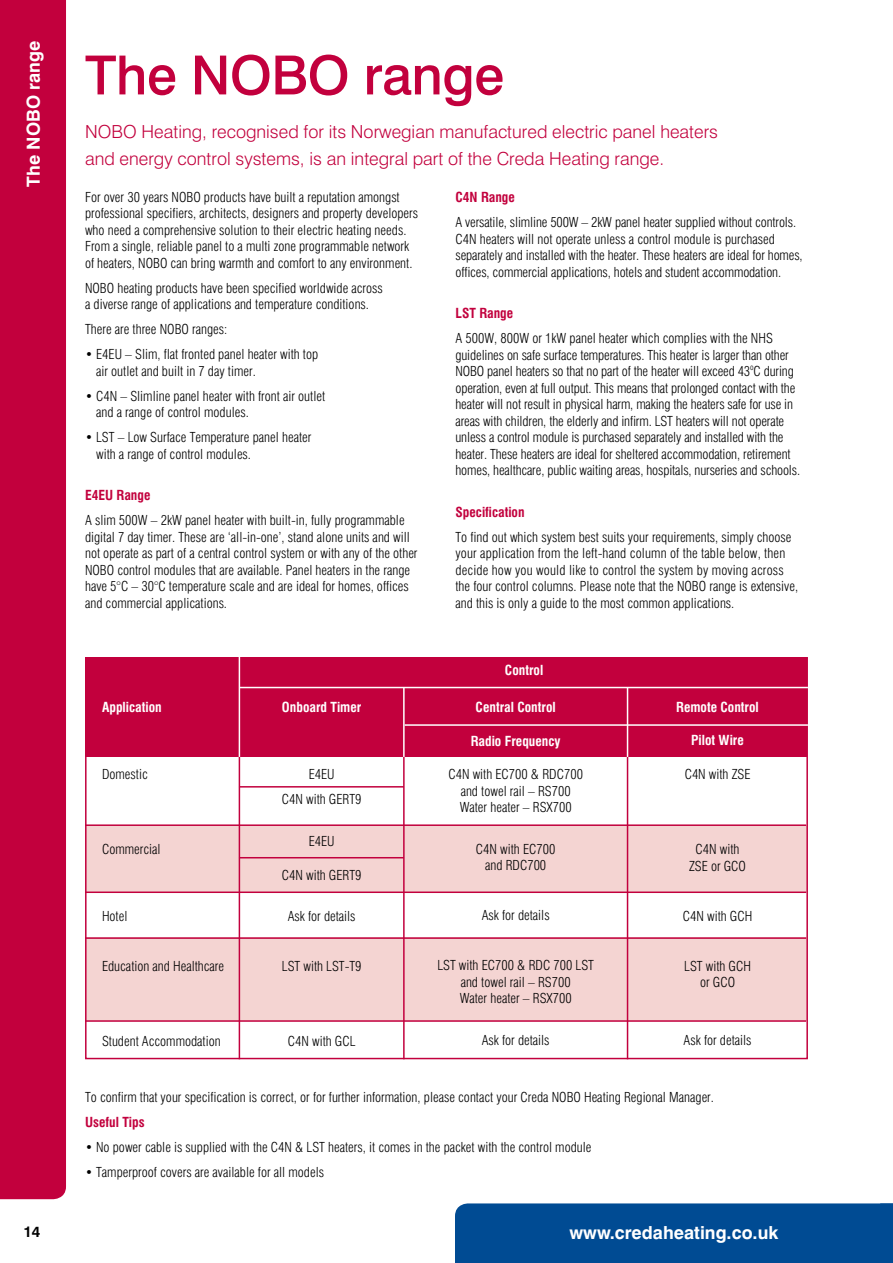
<style>
.page{position:relative;width:893px;height:1263px;background:#fff}
.page>*{position:absolute;margin:0;border:0;box-sizing:border-box;transform-origin:0 0}
.t1{font:500 54px "Swiss 721 BT";letter-spacing:-.01em;color:#c2003d}
.t2{font:300 18px/27px "Swiss 721 BT";color:#c2003d}
.t3{font:700 18px "Swiss 721 BT";color:#fff}
.t4{font:700 15px "Swiss 721 BT";color:#000}
.t5{font:300 condensed 13.5px/16.5px "Swiss 721 BT";color:#000}
.t6{font:700 condensed 13.5px "Swiss 721 BT";color:#fff}
.t7{font:700 condensed 13.5px "Swiss 721 BT";color:#c2003d}
</style>
<div class="page">
<div style="left:0;top:0;width:66px;height:1199px;background:#c2003d"></div>
<div style="left:455px;top:1203px;width:438px;height:60px;background:#004b93"></div>
<div style="left:86px;top:657px;width:721px;height:100px;background:#c2003d"></div>
<div style="left:86px;top:825px;width:721px;height:67px;background:#f4d4d2"></div>
<div style="left:86px;top:938px;width:721px;height:83px;background:#f4d4d2"></div>
<div style="left:85px;top:657px;width:723px;height:402px;border:2px solid #c2003d"></div>
<hr style="left:239px;top:757px;width:1px;height:302px;background:#c2003d">
<hr style="left:403px;top:757px;width:2px;height:302px;background:#c2003d">
<hr style="left:627px;top:757px;width:1px;height:302px;background:#c2003d">
<hr style="left:239px;top:656px;width:1px;height:101px;background:#fff">
<hr style="left:403px;top:687px;width:2px;height:70px;background:#fff">
<hr style="left:627px;top:687px;width:1px;height:70px;background:#fff">
<hr style="left:239px;top:857px;width:165px;height:1px;background:#c2003d">
<hr style="left:405px;top:724px;width:403px;height:2px;background:#fff">
<hr style="left:240px;top:687px;width:568px;height:1px;background:#fff">
<hr style="left:239px;top:786px;width:165px;height:1px;background:#c2003d">
<hr style="left:85px;top:824px;width:721px;height:2px;background:#c2003d">
<hr style="left:85px;top:891px;width:721px;height:2px;background:#c2003d">
<hr style="left:85px;top:937px;width:721px;height:2px;background:#c2003d">
<hr style="left:85px;top:1020px;width:721px;height:2px;background:#c2003d">
<h2 class="t3" style="left:22px;top:187px;width:147px;rotate:-90deg">The NOBO range</h2>
<p class="t4" style="left:23px;top:1222px;width:19px">14</p>
<h1 class="t1" style="left:85px;top:42px;width:421px">The NOBO range</h1>
<h2 class="t2" style="left:85px;top:118px;width:634px">NOBO Heating, recognised for its Norwegian manufactured electric panel heaters and energy control systems, is an integral part of the Creda Heating range.</h2>
<p class="t5" style="left:85px;top:188px;width:335px">For over 30 years NOBO products have built a reputation amongst professional specifiers, architects, designers and property developers who need a comprehensive solution to their electric heating needs.<br>From a single, reliable panel to a multi zone programmable network of heaters, NOBO can bring warmth and comfort to any environment.</p>
<p class="t5" style="left:85px;top:279px;width:299px">NOBO heating products have been specified worldwide across a diverse range of applications and temperature conditions.</p>
<p class="t5" style="left:85px;top:321px;width:144px">There are three NOBO ranges:</p>
<p class="t5" style="left:96px;top:346px;width:224px;text-indent:-11px">• E4EU – Slim, flat fronted panel heater with top air outlet and built in 7 day timer.</p>
<p class="t5" style="left:96px;top:387px;width:231px;text-indent:-11px">• C4N – Slimline panel heater with front air outlet and a range of control modules.</p>
<p class="t5" style="left:96px;top:429px;width:217px;text-indent:-11px">• LST – Low Surface Temperature panel heater with a range of control modules.</p>
<p class="t7" style="left:85px;top:487px;width:67px">E4EU Range</p>
<p class="t5" style="left:85px;top:512px;width:334px">A slim 500W – 2kW panel heater with built-in, fully programmable digital 7 day timer. These are ‘all-in-one’, stand alone units and will not operate as part of a central control system or with any of the other NOBO control modules that are available. Panel heaters in the range have 5°C – 30°C temperature scale and are ideal for homes, offices and commercial applications.</p>
<p class="t7" style="left:455px;top:189px;width:61px">C4N Range</p>
<p class="t5" style="left:455px;top:214px;width:349px">A versatile, slimline 500W – 2kW panel heater supplied without controls.<br>C4N heaters will not operate unless a control module is purchased separately and installed with the heater. These heaters are ideal for homes, offices, commercial applications, hotels and student accommodation.</p>
<p class="t7" style="left:455px;top:305px;width:59px">LST Range</p>
<p class="t5" style="left:455px;top:330px;width:346px">A 500W, 800W or 1kW panel heater which complies with the NHS guidelines on safe surface temperatures. This heater is larger than other NOBO panel heaters so that no part of the heater will exceed 43<sup>o</sup>C during operation, even at full output. This means that prolonged contact with the heater will not result in physical harm, making the heaters safe for use in areas with children, the elderly and infirm. LST heaters will not operate unless a control module is purchased separately and installed with the heater. These heaters are ideal for sheltered accommodation, retirement homes, healthcare, public waiting areas, hospitals, nurseries and schools.</p>
<p class="t7" style="left:455px;top:504px;width:71px">Specification</p>
<p class="t5" style="left:455px;top:528px;width:344px">To find out which system best suits your requirements, simply choose your application from the left-hand column of the table below, then decide how you would like to control the system by moving across the four control columns. Please note that the NOBO range is extensive, and this is only a guide to the most common applications.</p>
<p class="t6" style="left:505px;top:662px;width:40px">Control</p>
<p class="t6" style="left:102px;top:699px;width:61px">Application</p>
<p class="t5" style="left:102px;top:766px;width:47px">Domestic</p>
<p class="t5" style="left:102px;top:841px;width:60px">Commercial</p>
<p class="t5" style="left:102px;top:907px;width:27px">Hotel</p>
<p class="t5" style="left:102px;top:957px;width:124px">Education and Healthcare</p>
<p class="t5" style="left:102px;top:1032px;width:120px">Student Accommodation</p>
<p class="t6" style="left:282px;top:699px;width:81px">Onboard Timer</p>
<p class="t5" style="left:282px;top:762px;width:81px;line-height:25px;text-align:center">E4EU<br>C4N with GERT9</p>
<p class="t5" style="left:309px;top:833px;width:27px">E4EU</p>
<p class="t5" style="left:282px;top:866px;width:81px">C4N with GERT9</p>
<p class="t5" style="left:288px;top:908px;width:69px">Ask for details</p>
<p class="t5" style="left:282px;top:958px;width:81px">LST with LST-T9</p>
<p class="t5" style="left:288px;top:1033px;width:69px">C4N with GCL</p>
<p class="t6" style="left:476px;top:699px;width:82px">Central Control</p>
<p class="t6" style="left:471px;top:733px;width:91px">Radio Frequency</p>
<p class="t5" style="left:448px;top:766px;width:136px;text-align:center">C4N with EC700 &amp; RDC700 and towel rail – RS700<br>Water heater – RSX700</p>
<p class="t5" style="left:476px;top:841px;width:81px;text-align:center">C4N with EC700 and RDC700</p>
<p class="t5" style="left:482px;top:907px;width:69px">Ask for details</p>
<p class="t5" style="left:437px;top:957px;width:158px;text-align:center">LST with EC700 &amp; RDC 700 LST and towel rail – RS700<br>Water heater – RSX700</p>
<p class="t5" style="left:482px;top:1032px;width:69px">Ask for details</p>
<p class="t6" style="left:676px;top:699px;width:84px">Remote Control</p>
<p class="t6" style="left:691px;top:732px;width:54px">Pilot Wire</p>
<p class="t5" style="left:685px;top:766px;width:67px">C4N with ZSE</p>
<p class="t5" style="left:689px;top:841px;width:58px;text-align:center">C4N with<br>ZSE or GCO</p>
<p class="t5" style="left:683px;top:907px;width:71px">C4N with GCH</p>
<p class="t5" style="left:684px;top:957px;width:68px;text-align:center">LST with GCH or GCO</p>
<p class="t5" style="left:684px;top:1032px;width:69px">Ask for details</p>
<p class="t5" style="left:85px;top:1089px;width:630px">To confirm that your specification is correct, or for further information, please contact your Creda NOBO Heating Regional Manager.</p>
<p class="t7" style="left:85px;top:1114px;width:61px">Useful Tips</p>
<p class="t5" style="left:85px;top:1139px;width:508px">• No power cable is supplied with the C4N &amp; LST heaters, it comes in the packet with the control module</p>
<p class="t5" style="left:85px;top:1164px;width:241px">• Tamperproof covers are available for all models</p>
<h2 class="t3" style="left:569px;top:1222px;width:210px">www.credaheating.co.uk</h2>
</div>
